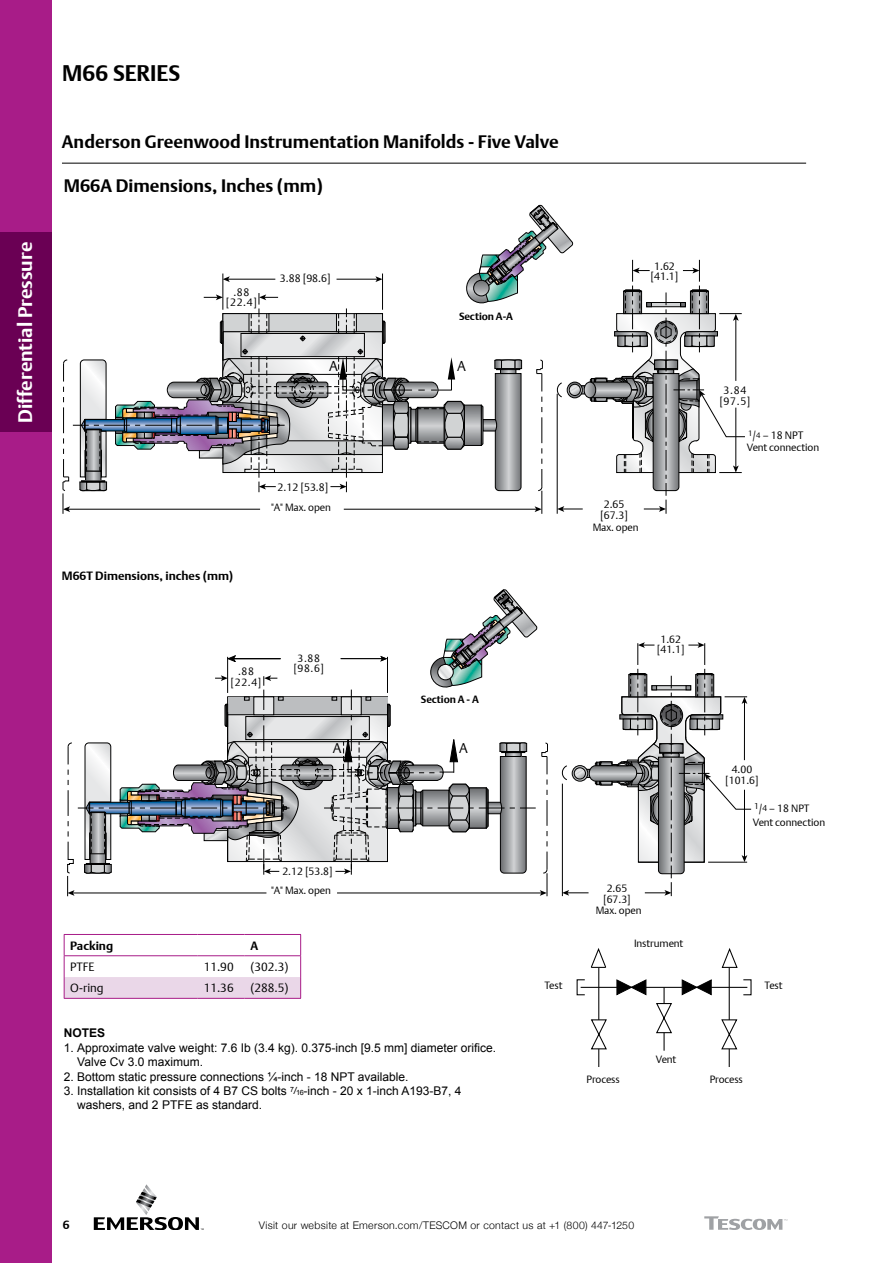
<style>
.page{position:relative;width:893px;height:1263px;background:#fff}
.page>*{position:absolute;margin:0;border:0;box-sizing:border-box;transform-origin:0 0}
.t1{font:700 22.5px "DTL Argo T";color:#000}
.t2{font:700 19.5px "DTL Argo T";color:#fff}
.t3{font:700 18px "DTL Argo T";color:#000}
.t4{font:14.25px "DTL Argo T Light";color:#000}
.t5{font:14.1px "DTL Argo T Light";color:#000}
.t6{font:12px/14.4px "Arial";color:#000}
.t7{font:700 12px "DTL Argo T";color:#000}
.t8{font:12px "DTL Argo T Light";color:#000}
.t9{font:700 12px "Arial";color:#000}
.t10{font:10.65px/10.6px "DTL Argo T Light";color:#000;text-align:center}
.t11{font:10.5px/10.5px "DTL Argo T Light";letter-spacing:-.01em;color:#000;text-align:center}
.t12{font:300 10.5px "Helvetica Neue";letter-spacing:.03em;color:#000}
.t13{font:700 10.5px "DTL Argo T";letter-spacing:-.01em;color:#000}
.s1{font-size:7.8px}
.s2{font-size:8.4px}
.s3{font-size:9.9px}
.s4{font-size:7.2px}
</style>
<div class="page">
<div style="left:0;top:0;width:51px;height:1263px;background:#a81c88"></div>
<hr style="left:62px;top:163px;width:744px;height:1px;background:#000">
<svg style="left:94px;top:1184px;width:110px;height:46px"></svg>
<svg style="left:704px;top:1216px;width:83px;height:14px"></svg>
<div style="left:0;top:233px;width:51px;height:199px;background:#6a0054"></div>
<svg style="left:63px;top:205px;width:682px;height:309px"></svg>
<svg style="left:562px;top:642px;width:189px;height:254px"></svg>
<svg style="left:67px;top:589px;width:481px;height:307px"></svg>
<hr style="left:64px;top:998px;width:134px;height:1px;background:#a81c88">
<hr style="left:198px;top:998px;width:46px;height:1px;background:#a81c88">
<hr style="left:244px;top:998px;width:57px;height:1px;background:#a81c88">
<hr style="left:64px;top:934px;width:134px;height:1px;background:#a81c88">
<hr style="left:198px;top:934px;width:46px;height:1px;background:#a81c88">
<hr style="left:244px;top:934px;width:57px;height:1px;background:#a81c88">
<svg style="left:64px;top:935px;width:237px;height:63px"></svg>
<hr style="left:64px;top:955px;width:134px;height:1px;background:#a81c88">
<hr style="left:198px;top:955px;width:46px;height:1px;background:#a81c88">
<hr style="left:244px;top:955px;width:57px;height:1px;background:#a81c88">
<hr style="left:729px;top:968px;width:1px;height:52px;background:#000">
<svg style="left:721px;top:1018px;width:17px;height:49px"></svg>
<svg style="left:721px;top:948px;width:17px;height:21px"></svg>
<svg style="left:681px;top:978px;width:66px;height:18px"></svg>
<svg style="left:590px;top:948px;width:17px;height:21px"></svg>
<hr style="left:646px;top:987px;width:36px;height:1px;background:#000">
<svg style="left:581px;top:978px;width:66px;height:18px"></svg>
<hr style="left:598px;top:968px;width:1px;height:52px;background:#000">
<svg style="left:655px;top:987px;width:18px;height:64px"></svg>
<svg style="left:590px;top:1018px;width:17px;height:49px"></svg>
<h2 class="t2" style="left:14px;top:423px;width:183px;rotate:-90deg">Differential Pressure</h2>
<h1 class="t1" style="left:62px;top:60px;width:119px">M66 SERIES</h1>
<h3 class="t3" style="left:62px;top:131px;width:498px">Anderson Greenwood Instrumentation Manifolds - Five Valve</h3>
<h3 class="t3" style="left:64px;top:175px;width:261px">M66A Dimensions, Inches (mm)</h3>
<p class="t10" style="left:226px;top:286px;width:33px">.88 [22.4]</p>
<p class="t10" style="left:280px;top:273px;width:52px">3.88 [98.6]</p>
<p class="t10" style="left:651px;top:260px;width:29px">1.62 [41.1]</p>
<p class="t13" style="left:459px;top:310px;width:56px">Section A-A</p>
<p class="t4" style="left:329px;top:357px;width:10px">A</p>
<p class="t4" style="left:457px;top:357px;width:10px">A</p>
<p class="t7" style="left:62px;top:569px;width:173px">M66T Dimensions, inches (mm)</p>
<p class="t10" style="left:278px;top:482px;width:52px">2.12 [53.8]</p>
<p class="t11" style="left:271px;top:502px;width:61px">"A" Max. open</p>
<p class="t11" style="left:231px;top:666px;width:32px">.88 [22.4]</p>
<p class="t11" style="left:293px;top:653px;width:32px">3.88 [98.6]</p>
<p class="t13" style="left:421px;top:693px;width:59px">Section A - A</p>
<p class="t5" style="left:333px;top:739px;width:10px">A</p>
<p class="t5" style="left:459px;top:739px;width:10px">A</p>
<p class="t10" style="left:600px;top:499px;width:29px">2.65 [67.3]</p>
<p class="t11" style="left:593px;top:521px;width:47px">Max. open</p>
<p class="t11" style="left:657px;top:634px;width:29px">1.62 [41.1]</p>
<p class="t11" style="left:282px;top:866px;width:52px">2.12 [53.8]</p>
<p class="t11" style="left:271px;top:885px;width:61px">"A" Max. open</p>
<p class="t11" style="left:603px;top:883px;width:29px">2.65 [67.3]</p>
<p class="t11" style="left:596px;top:905px;width:47px">Max. open</p>
<p class="t10" style="left:719px;top:385px;width:33px">3.84 [97.5]</p>
<p class="t10" style="left:748px;top:429px;width:57px"><sup>1</sup>/<span class="s1">4</span> – 18 NPT</p>
<p class="t11" style="left:747px;top:442px;width:74px">Vent connection</p>
<p class="t11" style="left:725px;top:764px;width:35px">4.00 [101.6]</p>
<p class="t11" style="left:754px;top:802px;width:57px"><sup>1</sup>/<span class="s2">4</span> – 18 NPT</p>
<p class="t11" style="left:753px;top:817px;width:74px">Vent connection</p>
<p class="t7" style="left:70px;top:938px;width:45px">Packing</p>
<p class="t7" style="left:250px;top:938px;width:9px">A</p>
<p class="t8" style="left:70px;top:960px;width:26px">PTFE</p>
<p class="t8" style="left:204px;top:960px;width:32px">11.90</p>
<p class="t8" style="left:250px;top:960px;width:40px">(302.3)</p>
<p class="t8" style="left:70px;top:981px;width:35px">O-ring</p>
<p class="t8" style="left:204px;top:981px;width:32px">11.36</p>
<p class="t8" style="left:250px;top:981px;width:40px">(288.5)</p>
<p class="t9" style="left:64px;top:1025px;width:43px">NOTES</p>
<p class="t6" style="left:77px;top:1040px;width:420px;text-indent:-14px">1. Approximate valve weight: 7.6 Ib (3.4 kg). 0.375-inch [9.5 mm] diameter orifice.<br>Valve Cv 3.0 maximum.</p>
<p class="t6" style="left:64px;top:1069px;width:346px">2. Bottom static pressure connections ¼-inch - 18 NPT available.</p>
<p class="t6" style="left:77px;top:1084px;width:386px;text-indent:-14px">3. Installation kit consists of 4 B7 CS bolts <sup>7</sup><span class="s3">/</span><span class="s4">16</span>-inch - 20 x 1-inch A193-B7, 4 washers, and 2 PTFE as standard.</p>
<p class="t11" style="left:634px;top:937px;width:51px">Instrument</p>
<p class="t11" style="left:544px;top:980px;width:20px">Test</p>
<p class="t11" style="left:764px;top:980px;width:20px">Test</p>
<p class="t11" style="left:656px;top:1054px;width:22px">Vent</p>
<p class="t11" style="left:587px;top:1073px;width:35px">Process</p>
<p class="t11" style="left:710px;top:1073px;width:35px">Process</p>
<p class="t7" style="left:63px;top:1217px;width:8px">6</p>
<p class="t12" style="left:259px;top:1217px;width:377px">Visit our website at Emerson.com/TESCOM or contact us at +1 (800) 447-1250</p>
</div>
